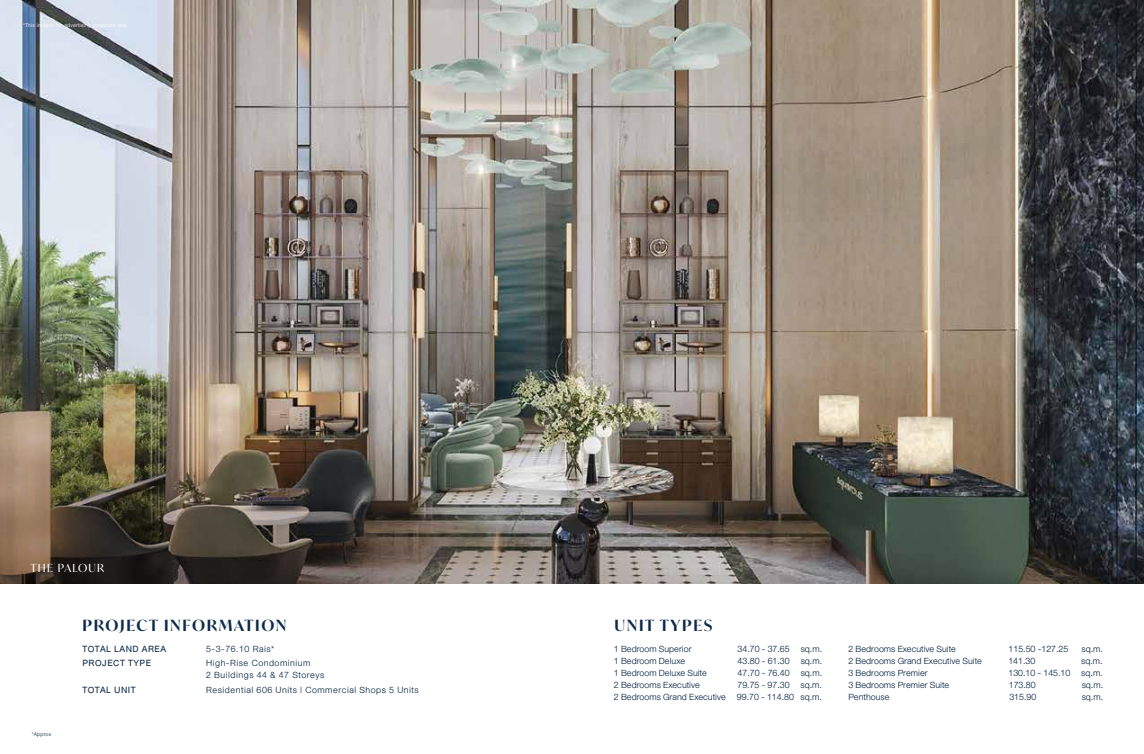
<style>
.page{position:relative;width:1144px;height:754px;background:#fff}
.page>*{position:absolute;margin:0;border:0;box-sizing:border-box;transform-origin:0 0}
.t1{font:600 15.5px "Ivy Mode";letter-spacing:.11em;color:#0d2b49}
.t2{font:300 12.88px/11.9px "DB Heaventt";color:#0d2b49;text-align:right}
.t3{font:300 12.88px/12px "DB Heaventt";letter-spacing:.04em;color:#0d2b49}
.t4{font:12.88px "DB Heavent";letter-spacing:.04em;color:#0d2b49}
.t5{font:11.12px "Ivy Mode";letter-spacing:.11em;color:#fff}
.t6{font:300 7.75px "DB Heaventt";letter-spacing:.025em;color:#0d2b49}
</style>
<div class="page">
<img style="left:0;top:0;width:1143px;height:584px">
<p class="t5" style="left:30px;top:560px;width:75px">THE PALOUR</p>
<p class="t1" style="left:82px;top:615px;width:205px">PROJECT INFORMATION</p>
<p class="t1" style="left:614px;top:615px;width:99px">UNIT TYPES</p>
<p class="t6" style="left:32px;top:730px;width:21px">*Approx</p>
<p class="t4" style="left:82px;top:641px;width:85px">TOTAL LAND AREA</p>
<p class="t2" style="left:206px;top:643px;width:70px">5-3-76.10 Rais*</p>
<p class="t4" style="left:82px;top:656px;width:70px">PROJECT TYPE</p>
<p class="t3" style="left:206px;top:657px;width:120px">High-Rise Condominium<br>2 Buildings 44 &amp; 47 Storeys</p>
<p class="t4" style="left:82px;top:682px;width:55px">TOTAL UNIT</p>
<p class="t3" style="left:206px;top:683px;width:214px">Residential 606 Units | Commercial Shops 5 Units</p>
<p class="t2" style="left:614px;top:643px;width:79px">1 Bedroom Superior</p>
<p class="t2" style="left:737px;top:643px;width:86px">34.70 - 37.65 sq.m.</p>
<p class="t2" style="left:614px;top:655px;width:73px">1 Bedroom Deluxe</p>
<p class="t2" style="left:737px;top:655px;width:86px">43.80 - 61.30 sq.m.</p>
<p class="t2" style="left:614px;top:667px;width:94px">1 Bedroom Deluxe Suite</p>
<p class="t2" style="left:737px;top:667px;width:86px">47.70 - 76.40 sq.m.</p>
<p class="t2" style="left:614px;top:679px;width:87px">2 Bedrooms Executive</p>
<p class="t2" style="left:613px;top:679px;width:209px">79.75 - 97.30 sq.m.<br>2 Bedrooms Grand Executive 99.70 - 114.80 sq.m.</p>
<p class="t2" style="left:848px;top:643px;width:109px">2 Bedrooms Executive Suite</p>
<p class="t2" style="left:1008px;top:643px;width:96px">115.50 -127.25 sq.m.</p>
<p class="t2" style="left:848px;top:655px;width:135px">2 Bedrooms Grand Executive Suite</p>
<p class="t2" style="left:1008px;top:655px;width:28px">141.30</p>
<p class="t2" style="left:1080px;top:655px;width:23px">sq.m.</p>
<p class="t2" style="left:848px;top:667px;width:81px">3 Bedrooms Premier</p>
<p class="t2" style="left:1008px;top:667px;width:96px">130.10 - 145.10 sq.m.</p>
<p class="t2" style="left:848px;top:679px;width:102px">3 Bedrooms Premier Suite</p>
<p class="t2" style="left:1008px;top:679px;width:28px">173.80</p>
<p class="t2" style="left:1081px;top:679px;width:23px">sq.m.</p>
<p class="t2" style="left:848px;top:691px;width:42px">Penthouse</p>
<p class="t2" style="left:1009px;top:691px;width:28px">315.90</p>
<p class="t2" style="left:1081px;top:691px;width:23px">sq.m.</p>
</div>
